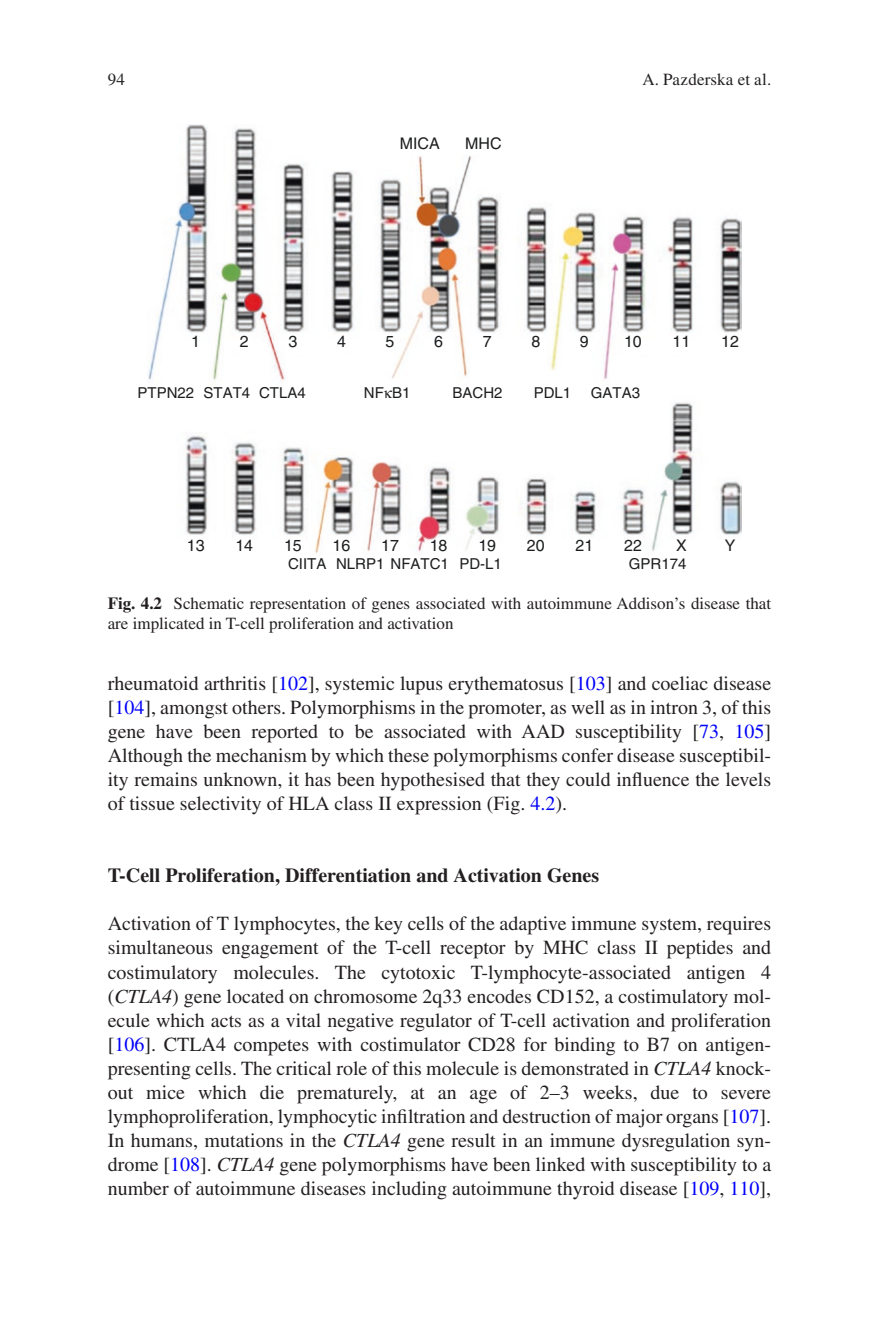
<style>
.page{position:relative;width:879px;height:1333px;background:#fff}
.page>*{position:absolute;margin:0;border:0;box-sizing:border-box;transform-origin:0 0}
.t1{font:20px/24px "Ljnmcr Times LT Std";color:#231f20;text-align:justify}
.t2{font:700 20px "Rdfvdy Times LT Std";color:#231f20}
.t3{font:17px/20px "Ljnmcr Times LT Std";color:#231f20}
.t4{font:17px "Hgqchf Times LT Std";letter-spacing:.01em;color:#231f20}
.t5{font:16px "Xxmnhw Helvetica";color:#1d1e1f}
.t6{font:15px "Xxmnhw Helvetica";color:#1d1e1f}
.s1{font-family:"Rdfvdy Times LT Std";font-weight:700}
.s2{color:#0000fa}
.s3{font-family:"Nflhkq Times LT Std";font-style:italic}
</style>
<div class="page">
<img style="left:148px;top:124px;width:593px;height:430px">
<svg style="left:384px;top:391px;width:8px;height:7px"></svg>
<p class="t3" style="left:108px;top:69px;width:19px">94</p>
<p class="t5" style="left:400px;top:134px;width:41px">MICA</p>
<p class="t5" style="left:465px;top:134px;width:38px">MHC</p>
<p class="t4" style="left:642px;top:70px;width:130px">A. Pazderska et al.</p>
<p class="t5" style="left:191px;top:332px;width:10px">1</p>
<p class="t5" style="left:240px;top:332px;width:10px">2</p>
<p class="t5" style="left:288px;top:332px;width:10px">3</p>
<p class="t5" style="left:337px;top:332px;width:10px">4</p>
<p class="t5" style="left:386px;top:332px;width:10px">5</p>
<p class="t5" style="left:434px;top:332px;width:10px">6</p>
<p class="t5" style="left:483px;top:332px;width:10px">7</p>
<p class="t5" style="left:531px;top:332px;width:10px">8</p>
<p class="t5" style="left:580px;top:332px;width:10px">9</p>
<p class="t5" style="left:624px;top:332px;width:19px">10</p>
<p class="t5" style="left:672px;top:332px;width:19px">11</p>
<p class="t5" style="left:721px;top:332px;width:19px">12</p>
<p class="t6" style="left:137px;top:384px;width:58px">PTPN22</p>
<p class="t6" style="left:203px;top:384px;width:104px">STAT4 CTLA4</p>
<p class="t6" style="left:364px;top:384px;width:48px">NF B1</p>
<p class="t6" style="left:453px;top:384px;width:52px">BACH2</p>
<p class="t6" style="left:534px;top:384px;width:39px">PDL1</p>
<p class="t6" style="left:591px;top:384px;width:51px">GATA3</p>
<p class="t5" style="left:187px;top:536px;width:19px">13</p>
<p class="t5" style="left:235px;top:536px;width:19px">14</p>
<p class="t5" style="left:284px;top:536px;width:19px">15</p>
<p class="t5" style="left:332px;top:536px;width:19px">16</p>
<p class="t5" style="left:381px;top:536px;width:19px">17</p>
<p class="t5" style="left:430px;top:536px;width:19px">18</p>
<p class="t5" style="left:478px;top:536px;width:19px">19</p>
<p class="t5" style="left:527px;top:536px;width:19px">20</p>
<p class="t5" style="left:575px;top:536px;width:19px">21</p>
<p class="t5" style="left:624px;top:536px;width:19px">22</p>
<p class="t5" style="left:676px;top:536px;width:12px">X</p>
<p class="t5" style="left:725px;top:536px;width:12px">Y</p>
<p class="t6" style="left:288px;top:555px;width:215px">CIITA NLRP1 NFATC1 PD-L1</p>
<p class="t6" style="left:629px;top:555px;width:59px">GPR174</p>
<p class="t3" style="left:108px;top:593px;width:665px"><span class="s1">Fig. 4.2</span> Schematic representation of genes associated with autoimmune Addison’s disease that are implicated in T-cell proliferation and activation</p>
<p class="t1" style="left:108px;top:671px;width:665px">rheumatoid arthritis [<span class="s2">102</span>], systemic lupus erythematosus [<span class="s2">103</span>] and coeliac disease [<span class="s2">104</span>], amongst others. Polymorphisms in the promoter, as well as in intron 3, of this gene have been reported to be associated with AAD susceptibility [<span class="s2">73</span>, <span class="s2">105</span>] Although the mechanism by which these polymorphisms confer disease susceptibil&shy;ity remains unknown, it has been hypothesised that they could influence the levels of tissue selectivity of HLA class II expression (Fig. <span class="s2">4.2</span>).</p>
<p class="t2" style="left:108px;top:863px;width:493px">T-Cell Proliferation, Differentiation and Activation Genes</p>
<p class="t1" style="left:108px;top:911px;width:665px">Activation of T lymphocytes, the key cells of the adaptive immune system, requires simultaneous engagement of the T-cell receptor by MHC class II peptides and costimulatory molecules. The cytotoxic T-lymphocyte-associated antigen 4 (<span class="s3">CTLA4</span>) gene located on chromosome 2q33 encodes CD152, a costimulatory mol&shy;ecule which acts as a vital negative regulator of T-cell activation and proliferation [<span class="s2">106</span>]. CTLA4 competes with costimulator CD28 for binding to B7 on antigen&shy;presenting cells. The critical role of this molecule is demonstrated in <span class="s3">CTLA4</span> knock&shy;out mice which die prematurely, at an age of 2–3 weeks, due to severe lymphoproliferation, lymphocytic infiltration and destruction of major organs [<span class="s2">107</span>].<br>In humans, mutations in the <span class="s3">CTLA4</span> gene result in an immune dysregulation syn&shy;drome [<span class="s2">108</span>]. <span class="s3">CTLA4</span> gene polymorphisms have been linked with susceptibility to a number of autoimmune diseases including autoimmune thyroid disease [<span class="s2">109</span>, <span class="s2">110</span>],</p>
</div>
